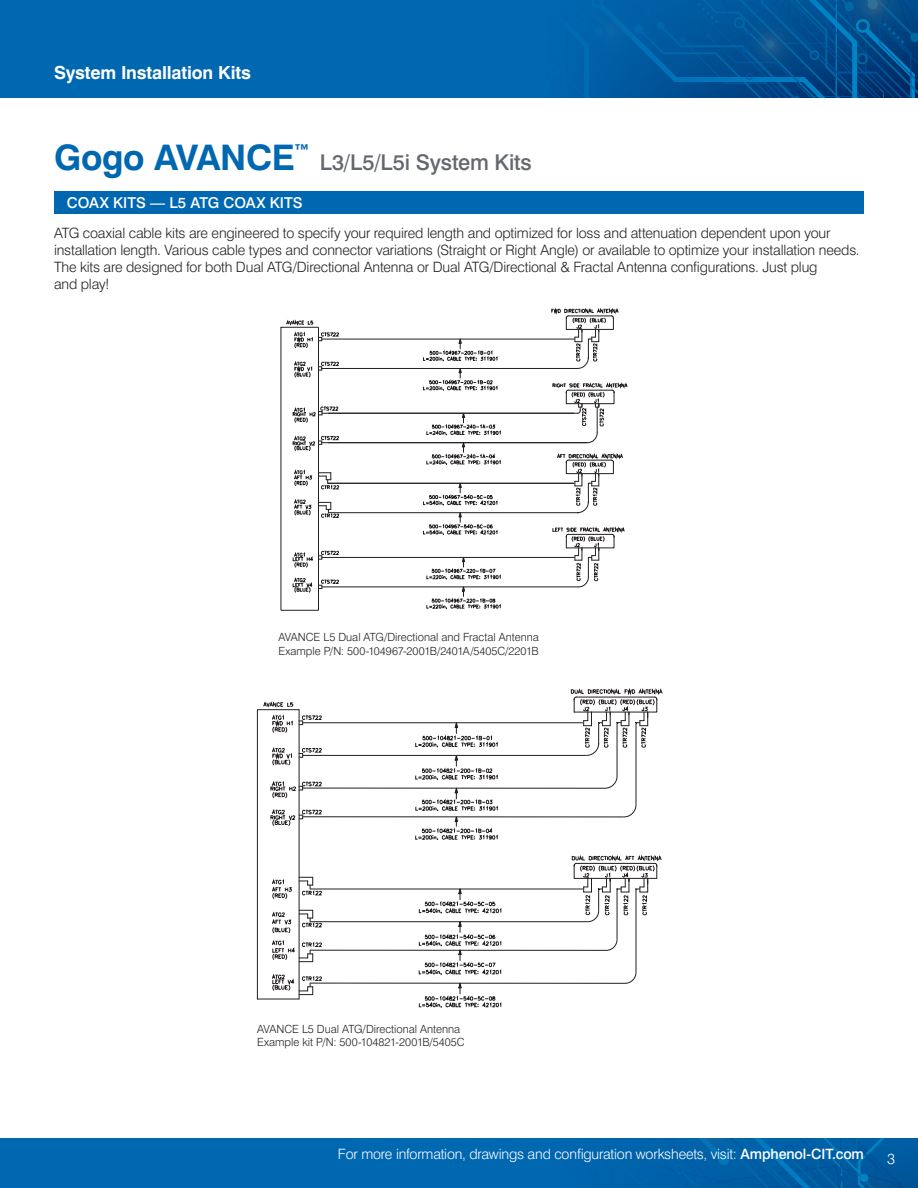
<style>
.page{position:relative;width:918px;height:1188px;background:#fff}
.page>*{position:absolute;margin:0;border:0;box-sizing:border-box;transform-origin:0 0}
.t1{font:700 35.25px "Swiss 721 BT";letter-spacing:-.01em;color:#0067b1}
.t2{font:500 21.75px "Swiss 721 BT";letter-spacing:-.005em;color:#64686f}
.t3{font:700 18px "Swiss 721 BT";letter-spacing:-.01em;color:#fff}
.t4{font:500 15px "Swiss 721 BT";color:#fff}
.t5{font:300 15px "Swiss 721 BT";color:#fff}
.t6{font:300 14.25px/17.1px "Swiss 721 BT";letter-spacing:-.01em;color:#231f20}
.t7{font:300 14.25px "Swiss 721 BT";letter-spacing:-.01em;color:#fff}
.t8{font:300 11.25px/13.5px "Swiss 721 BT";color:#231f20}
.s1{font-weight:500}
</style>
<div class="page">
<div style="left:0;top:1139px;width:918px;height:49px;background:#0067b1"></div>
<svg style="left:641px;top:1139px;width:277px;height:49px"></svg>
<div style="left:0;top:0;width:918px;height:97px;background:#0067b1"></div>
<svg style="left:589px;top:0;width:329px;height:97px"></svg>
<hr style="left:257px;top:999px;width:42px;height:1px;background:#231f20">
<svg style="left:257px;top:701px;width:65px;height:298px"></svg>
<svg style="left:419px;top:984px;width:82px;height:24px"></svg>
<svg style="left:419px;top:922px;width:82px;height:53px"></svg>
<svg style="left:419px;top:890px;width:82px;height:24px"></svg>
<svg style="left:415px;top:724px;width:83px;height:24px"></svg>
<svg style="left:415px;top:756px;width:83px;height:24px"></svg>
<svg style="left:415px;top:818px;width:83px;height:22px"></svg>
<svg style="left:415px;top:789px;width:83px;height:22px"></svg>
<svg style="left:606px;top:939px;width:11px;height:11px"></svg>
<svg style="left:625px;top:972px;width:11px;height:11px"></svg>
<svg style="left:605px;top:776px;width:12px;height:12px"></svg>
<svg style="left:624px;top:805px;width:12px;height:12px"></svg>
<hr style="left:303px;top:723px;width:280px;height:1px;background:#231f20">
<hr style="left:303px;top:788px;width:302px;height:1px;background:#231f20">
<hr style="left:303px;top:755px;width:284px;height:1px;background:#231f20">
<hr style="left:303px;top:817px;width:321px;height:1px;background:#231f20">
<hr style="left:617px;top:890px;width:1px;height:49px;background:#231f20">
<hr style="left:636px;top:890px;width:1px;height:82px;background:#231f20">
<hr style="left:310px;top:889px;width:273px;height:1px;background:#231f20">
<hr style="left:310px;top:950px;width:296px;height:1px;background:#231f20">
<hr style="left:310px;top:921px;width:278px;height:1px;background:#231f20">
<hr style="left:310px;top:983px;width:315px;height:1px;background:#231f20">
<svg style="left:572px;top:855px;width:90px;height:67px"></svg>
<hr style="left:617px;top:723px;width:1px;height:53px;background:#231f20">
<hr style="left:636px;top:723px;width:1px;height:82px;background:#231f20">
<svg style="left:571px;top:688px;width:92px;height:67px"></svg>
<div style="left:60px;top:191px;width:799px;height:22px;background:#0067b1"></div>
<hr style="left:322px;top:339px;width:252px;height:1px;background:#231f20">
<hr style="left:322px;top:368px;width:255px;height:1px;background:#231f20">
<hr style="left:322px;top:557px;width:252px;height:1px;background:#231f20">
<hr style="left:322px;top:587px;width:257px;height:1px;background:#231f20">
<hr style="left:322px;top:413px;width:252px;height:1px;background:#231f20">
<hr style="left:322px;top:442px;width:264px;height:1px;background:#231f20">
<hr style="left:328px;top:483px;width:246px;height:1px;background:#231f20">
<hr style="left:328px;top:512px;width:251px;height:1px;background:#231f20">
<svg style="left:426px;top:443px;width:75px;height:22px"></svg>
<svg style="left:426px;top:413px;width:75px;height:23px"></svg>
<svg style="left:551px;top:308px;width:68px;height:61px"></svg>
<svg style="left:423px;top:339px;width:74px;height:23px"></svg>
<svg style="left:423px;top:369px;width:74px;height:22px"></svg>
<svg style="left:426px;top:587px;width:75px;height:22px"></svg>
<svg style="left:426px;top:557px;width:75px;height:23px"></svg>
<svg style="left:553px;top:527px;width:72px;height:60px"></svg>
<svg style="left:423px;top:483px;width:74px;height:23px"></svg>
<svg style="left:423px;top:513px;width:74px;height:22px"></svg>
<svg style="left:553px;top:383px;width:75px;height:60px"></svg>
<svg style="left:557px;top:453px;width:66px;height:60px"></svg>
<svg style="left:281px;top:320px;width:58px;height:290px"></svg>
<hr style="left:318px;top:327px;width:1px;height:283px;background:#231f20">
<hr style="left:281px;top:610px;width:38px;height:1px;background:#231f20">
<p class="t3" style="left:54px;top:61px;width:199px">System Installation Kits</p>
<h1 class="t1" style="left:54px;top:137px;width:258px">Gogo AVANCE<sup>™</sup></h1>
<h2 class="t2" style="left:320px;top:150px;width:214px">L3/L5/L5i System Kits</h2>
<p class="t4" style="left:67px;top:194px;width:237px">COAX KITS — L5 ATG COAX KITS</p>
<p class="t6" style="left:54px;top:224px;width:807px">ATG coaxial cable kits are engineered to specify your required length and optimized for loss and attenuation dependent upon your installation length. Various cable types and connector variations (Straight or Right Angle) or available to optimize your installation needs.<br>The kits are designed for both Dual ATG/Directional Antenna or Dual ATG/Directional &amp; Fractal Antenna configurations. Just plug<br>and play!</p>
<p class="t8" style="left:278px;top:630px;width:262px">AVANCE L5 Dual ATG/Directional and Fractal Antenna<br>Example P/N: 500-104967-2001B/2401A/5405C/2201B</p>
<p class="t8" style="left:257px;top:1022px;width:209px">AVANCE L5 Dual ATG/Directional Antenna<br>Example kit P/N: 500-104821-2001B/5405C</p>
<p class="t7" style="left:338px;top:1146px;width:528px">For more information, drawings and configuration worksheets, visit: <span class="s1">Amphenol-CIT.com</span></p>
<p class="t5" style="left:887px;top:1149px;width:9px">3</p>
</div>
